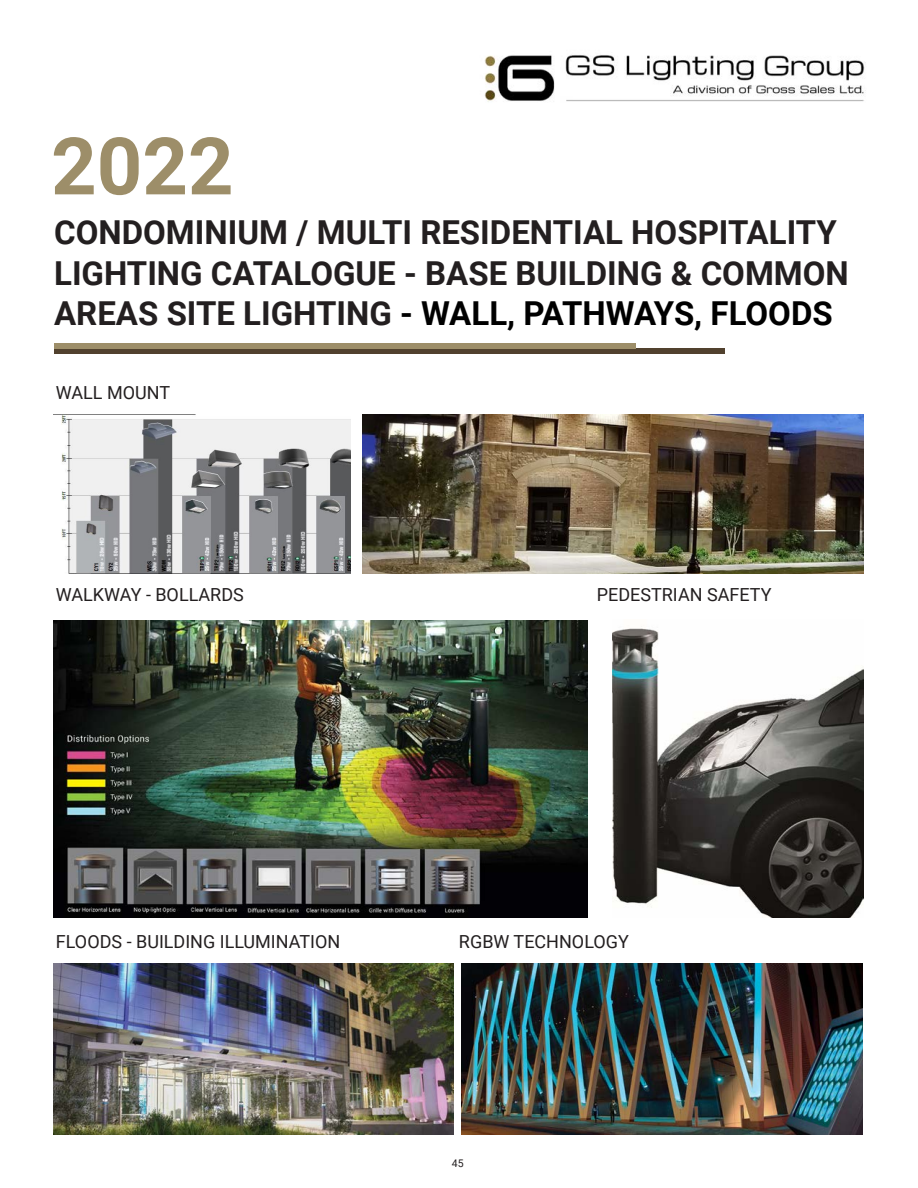
<style>
.page{position:relative;width:918px;height:1188px;background:#fff}
.page>*{position:absolute;margin:0;border:0;box-sizing:border-box;transform-origin:0 0}
.Heading{font:700 79.5px "Roboto";color:#9d8e69}
.Heading-2{font:700 33px/40.5px "Roboto";color:#231f20}
.t1{font:18px "Roboto";color:#231f20}
.t2{font:10.5px "Roboto";color:#231f20}
.s1{color:#000}
</style>
<div class="page">
<img style="left:484px;top:55px;width:382px;height:47px">
<div style="left:54px;top:349px;width:670px;height:5px;background:#51412e"></div>
<div style="left:54px;top:344px;width:582px;height:5px;background:#9d8e69"></div>
<img style="left:363px;top:415px;width:501px;height:158px">
<img style="left:462px;top:964px;width:400px;height:170px">
<img style="left:61px;top:415px;width:290px;height:158px">
<img style="left:54px;top:964px;width:400px;height:170px">
<img style="left:54px;top:620px;width:534px;height:297px">
<img style="left:612px;top:626px;width:251px;height:291px">
<p class="Heading" style="left:51px;top:110px;width:184px">2022</p>
<p class="Heading-2" style="left:54px;top:211px;width:796px">CONDOMINIUM / MULTI RESIDENTIAL HOSPITALITY<br>LIGHTING CATALOGUE - BASE BUILDING &amp; COMMON<br>AREAS SITE LIGHTING <span class="s1">- WALL, PATHWAYS, FLOODS</span></p>
<p class="t1" style="left:56px;top:380px;width:116px">WALL MOUNT</p>
<p class="t1" style="left:56px;top:582px;width:189px">WALKWAY - BOLLARDS</p>
<p class="t1" style="left:597px;top:582px;width:176px">PEDESTRIAN SAFETY</p>
<p class="t1" style="left:56px;top:929px;width:286px">FLOODS - BUILDING ILLUMINATION</p>
<p class="t1" style="left:459px;top:929px;width:171px">RGBW TECHNOLOGY</p>
<p class="t2" style="left:452px;top:1156px;width:13px">45</p>
</div>
